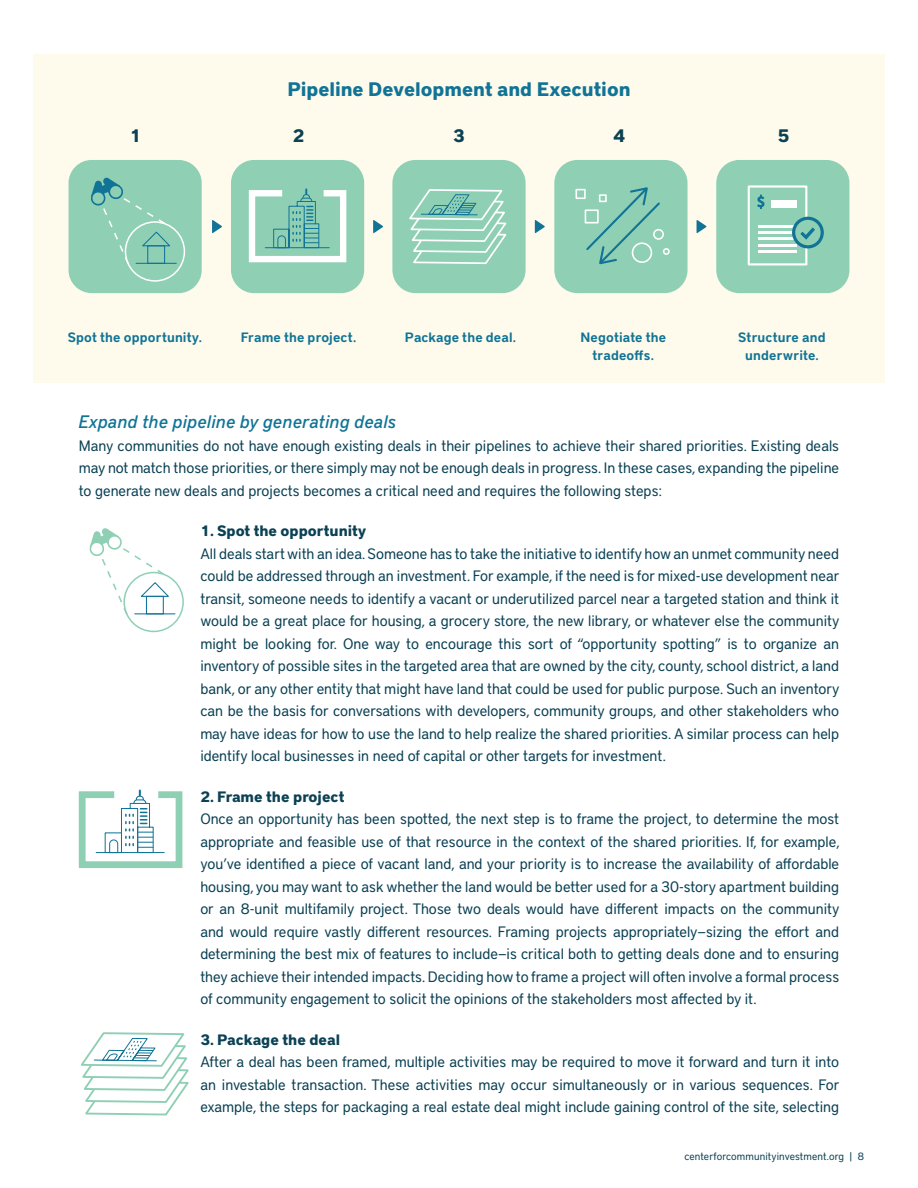
<style>
.page{position:relative;width:918px;height:1188px;background:#fff}
.page>*{position:absolute;margin:0;border:0;box-sizing:border-box;transform-origin:0 0}
.t1{font:700 19.5px "District Pro";color:#117496}
.t2{font:italic 500 18px "District Pro";color:#117496}
.t3{font:700 18px "District Pro";color:#0b4154}
.t4{font:15px/22.5px "District Pro";color:#0b4154;text-align:justify}
.t5{font:700 15px "District Pro";color:#0b4154}
.t6{font:600 13.5px/18px "District Pro";letter-spacing:.015em;color:#117496;text-align:center}
.t7{font:10.5px "District Pro";letter-spacing:.01em;color:#0b4154}
</style>
<div class="page">
<div style="left:33px;top:54px;width:852px;height:328px;background:#fffbec"></div>
<div style="left:554px;top:160px;width:134px;height:133px;background:#8fd0b5;border-radius:23px"></div>
<div style="left:69px;top:160px;width:133px;height:133px;background:#8fd0b5;border-radius:23px"></div>
<div style="left:231px;top:160px;width:133px;height:133px;background:#8fd0b5;border-radius:23px"></div>
<div style="left:392px;top:160px;width:134px;height:133px;background:#8fd0b5;border-radius:23px"></div>
<div style="left:716px;top:160px;width:133px;height:133px;background:#8fd0b5;border-radius:23px"></div>
<svg style="left:212px;top:220px;width:10px;height:13px"></svg>
<svg style="left:373px;top:220px;width:10px;height:13px"></svg>
<svg style="left:535px;top:220px;width:10px;height:13px"></svg>
<svg style="left:697px;top:220px;width:10px;height:13px"></svg>
<hr style="left:136px;top:263px;width:40px;height:1px;background:#117496">
<svg style="left:248px;top:188px;width:99px;height:75px"></svg>
<div style="left:748px;top:185px;width:59px;height:80px;border:2px solid #fff"></div>
<svg style="left:409px;top:189px;width:98px;height:75px"></svg>
<svg style="left:575px;top:187px;width:95px;height:78px"></svg>
<svg style="left:757px;top:195px;width:8px;height:14px"></svg>
<div style="left:772px;top:201px;width:25px;height:7px;background:#fff"></div>
<hr style="left:758px;top:225px;width:39px;height:2px;background:#fff">
<hr style="left:758px;top:231px;width:39px;height:3px;background:#fff">
<hr style="left:758px;top:238px;width:39px;height:2px;background:#fff">
<hr style="left:758px;top:244px;width:39px;height:2px;background:#fff">
<hr style="left:758px;top:250px;width:39px;height:3px;background:#fff">
<svg style="left:794px;top:218px;width:28px;height:29px"></svg>
<div style="left:792px;top:217px;width:32px;height:31px;border:3px solid #117496;border-radius:50%"></div>
<svg style="left:800px;top:227px;width:15px;height:13px"></svg>
<div style="left:125px;top:221px;width:60px;height:61px;border:2px solid #fff;border-radius:50%"></div>
<svg style="left:91px;top:177px;width:80px;height:89px"></svg>
<div style="left:123px;top:572px;width:61px;height:60px;border:2px solid #8fd0b5;border-radius:50%"></div>
<hr style="left:135px;top:613px;width:40px;height:1px;background:#117496">
<svg style="left:89px;top:528px;width:81px;height:88px"></svg>
<svg style="left:78px;top:789px;width:105px;height:79px"></svg>
<svg style="left:81px;top:1032px;width:108px;height:84px"></svg>
<h1 class="t1" style="left:287px;top:74px;width:345px">Pipeline Development and Execution</h1>
<p class="t3" style="left:130px;top:122px;width:13px">1</p>
<p class="t3" style="left:293px;top:122px;width:13px">2</p>
<p class="t3" style="left:453px;top:122px;width:13px">3</p>
<p class="t3" style="left:614px;top:122px;width:13px">4</p>
<p class="t3" style="left:778px;top:122px;width:13px">5</p>
<p class="t6" style="left:68px;top:328px;width:136px">Spot the opportunity.</p>
<p class="t6" style="left:241px;top:328px;width:117px">Frame the project.</p>
<p class="t6" style="left:405px;top:328px;width:113px">Package the deal.</p>
<p class="t6" style="left:580px;top:328px;width:87px">Negotiate the tradeoffs.</p>
<p class="t6" style="left:738px;top:328px;width:89px">Structure and underwrite.</p>
<p class="t2" style="left:79px;top:409px;width:319px">Expand the pipeline by generating deals</p>
<p class="t4" style="left:79px;top:433px;width:762px">Many communities do not have enough existing deals in their pipelines to achieve their shared priorities. Existing deals may not match those priorities, or there simply may not be enough deals in progress. In these cases, expanding the pipeline to generate new deals and projects becomes a critical need and requires the following steps:</p>
<p class="t5" style="left:200px;top:520px;width:168px">1. Spot the opportunity</p>
<p class="t4" style="left:200px;top:541px;width:641px">All deals start with an idea. Someone has to take the initiative to identify how an unmet community need could be addressed through an investment. For example, if the need is for mixed-use development near transit, someone needs to identify a vacant or underutilized parcel near a targeted station and think it would be a great place for housing, a grocery store, the new library, or whatever else the community might be looking for. One way to encourage this sort of “opportunity spotting” is to organize an inventory of possible sites in the targeted area that are owned by the city, county, school district, a land bank, or any other entity that might have land that could be used for public purpose. Such an inventory can be the basis for conversations with developers, community groups, and other stakeholders who may have ideas for how to use the land to help realize the shared priorities. A similar process can help identify local businesses in need of capital or other targets for investment.</p>
<p class="t5" style="left:200px;top:785px;width:146px">2. Frame the project</p>
<p class="t4" style="left:200px;top:807px;width:641px">Once an opportunity has been spotted, the next step is to frame the project, to determine the most appropriate and feasible use of that resource in the context of the shared priorities. If, for example, you’ve identified a piece of vacant land, and your priority is to increase the availability of affordable housing, you may want to ask whether the land would be better used for a 30-story apartment building or an 8-unit multifamily project. Those two deals would have different impacts on the community and would require vastly different resources. Framing projects appropriately—sizing the effort and determining the best mix of features to include—is critical both to getting deals done and to ensuring they achieve their intended impacts. Deciding how to frame a project will often involve a formal process of community engagement to solicit the opinions of the stakeholders most affected by it.</p>
<p class="t5" style="left:200px;top:1028px;width:141px">3. Package the deal</p>
<p class="t4" style="left:200px;top:1050px;width:641px">After a deal has been framed, multiple activities may be required to move it forward and turn it into an investable transaction. These activities may occur simultaneously or in various sequences. For example, the steps for packaging a real estate deal might include gaining control of the site, selecting</p>
<p class="t7" style="left:684px;top:1148px;width:181px">centerforcommunityinvestment.org | 8</p>
</div>
